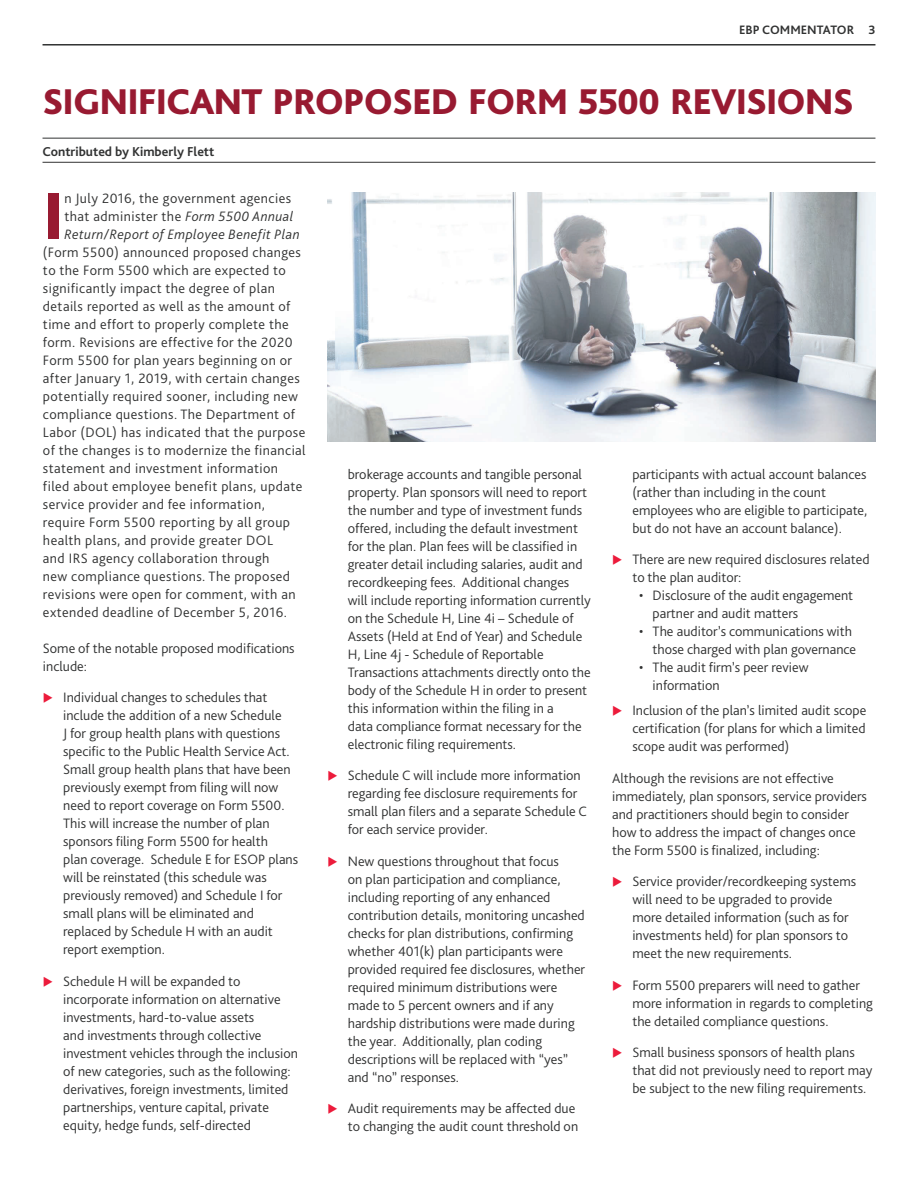
<style>
.page{position:relative;width:918px;height:1188px;background:#fff}
.page>*{position:absolute;margin:0;border:0;box-sizing:border-box;transform-origin:0 0}
.t1{font:800 68.85px "Bliss Pro";color:#981a31}
.t2{font:800 37.5px "Bliss Pro";letter-spacing:-.025em;color:#981a31}
.t3{font:300 14.25px/18px "Bliss Pro";color:#313232}
.t4{font:300 14.25px/18px "Bliss Pro";letter-spacing:.03em;color:#313232}
.t5{font:700 13.5px "Bliss Pro";color:#313232}
.t6{font:700 12.75px "Bliss Pro";color:#313232}
.s1{font-style:italic}
</style>
<div class="page">
<hr style="left:43px;top:44px;width:832px;height:2px;background:#313232">
<hr style="left:43px;top:138px;width:832px;height:1px;background:#313232">
<hr style="left:43px;top:162px;width:832px;height:1px;background:#313232">
<img style="left:327px;top:192px;width:548px;height:249px">
<p class="t6" style="left:739px;top:22px;width:138px">EBP COMMENTATOR 3</p>
<h2 class="t2" style="left:43px;top:78px;width:813px">SIGNIFICANT PROPOSED FORM 5500 REVISIONS</h2>
<p class="t5" style="left:43px;top:143px;width:173px">Contributed by Kimberly Flett</p>
<h1 class="t1" style="left:43px;top:173px;width:22px">I</h1>
<p class="t4" style="left:65px;top:189px;width:237px">n July 2016, the government agencies that administer the <span class="s1">Form 5500 Annual<br>Return/Report of Employee Benefit Plan</span></p>
<p class="t4" style="left:43px;top:243px;width:264px">(Form 5500) announced proposed changes to the Form 5500 which are expected to significantly impact the degree of plan details reported as well as the amount of time and effort to properly complete the form. Revisions are effective for the 2020<br>Form 5500 for plan years beginning on or after January 1, 2019, with certain changes potentially required sooner, including new compliance questions. The Department of Labor (DOL) has indicated that the purpose of the changes is to modernize the financial statement and investment information filed about employee benefit plans, update service provider and fee information, require Form 5500 reporting by all group health plans, and provide greater DOL<br>and IRS agency collaboration through<br>new compliance questions. The proposed revisions were open for comment, with an extended deadline of December 5, 2016.</p>
<p class="t3" style="left:43px;top:639px;width:253px">Some of the notable proposed modifications include:</p>
<p class="t3" style="left:63px;top:688px;width:237px">Individual changes to schedules that include the addition of a new Schedule<br>J for group health plans with questions specific to the Public Health Service Act.<br>Small group health plans that have been previously exempt from filing will now need to report coverage on Form 5500.<br>This will increase the number of plan sponsors filing Form 5500 for health<br>plan coverage. Schedule E for ESOP plans will be reinstated (this schedule was previously removed) and Schedule I for small plans will be eliminated and replaced by Schedule H with an audit report exemption.</p>
<p class="t3" style="left:63px;top:972px;width:236px">Schedule H will be expanded to incorporate information on alternative investments, hard-to-value assets<br>and investments through collective investment vehicles through the inclusion of new categories, such as the following: derivatives, foreign investments, limited partnerships, venture capital, private equity, hedge funds, self-directed</p>
<p class="t3" style="left:348px;top:465px;width:245px">brokerage accounts and tangible personal property. Plan sponsors will need to report the number and type of investment funds offered, including the default investment for the plan. Plan fees will be classified in greater detail including salaries, audit and recordkeeping fees. Additional changes will include reporting information currently on the Schedule H, Line 4i – Schedule of Assets (Held at End of Year) and Schedule H, Line 4j - Schedule of Reportable Transactions attachments directly onto the body of the Schedule H in order to present this information within the filing in a<br>data compliance format necessary for the electronic filing requirements.</p>
<p class="t3" style="left:348px;top:766px;width:241px">Schedule C will include more information regarding fee disclosure requirements for small plan filers and a separate Schedule C for each service provider.</p>
<p class="t3" style="left:348px;top:852px;width:239px">New questions throughout that focus<br>on plan participation and compliance, including reporting of any enhanced contribution details, monitoring uncashed checks for plan distributions, confirming whether 401(k) plan participants were provided required fee disclosures, whether required minimum distributions were made to 5 percent owners and if any hardship distributions were made during the year. Additionally, plan coding descriptions will be replaced with “yes” and “no” responses.</p>
<p class="t3" style="left:348px;top:1099px;width:232px">Audit requirements may be affected due to changing the audit count threshold on</p>
<p class="t3" style="left:632px;top:465px;width:237px">participants with actual account balances (rather than including in the count employees who are eligible to participate, but do not have an account balance).</p>
<p class="t3" style="left:632px;top:550px;width:239px">There are new required disclosures related to the plan auditor:</p>
<p class="t3" style="left:653px;top:586px;width:202px;text-indent:-13px">• Disclosure of the audit engagement partner and audit matters</p>
<p class="t3" style="left:639px;top:622px;width:219px;text-align:right">• The auditor’s communications with those charged with plan governance</p>
<p class="t3" style="left:653px;top:658px;width:157px;text-indent:-13px">• The audit firm’s peer review information</p>
<p class="t3" style="left:632px;top:701px;width:235px;text-align:justify">Inclusion of the plan’s limited audit scope certification (for plans for which a limited scope audit was performed)</p>
<p class="t3" style="left:612px;top:769px;width:256px">Although the revisions are not effective immediately, plan sponsors, service providers and practitioners should begin to consider how to address the impact of changes once the Form 5500 is finalized, including:</p>
<p class="t3" style="left:632px;top:872px;width:225px">Service provider/recordkeeping systems will need to be upgraded to provide more detailed information (such as for investments held) for plan sponsors to meet the new requirements.</p>
<p class="t3" style="left:632px;top:976px;width:242px">Form 5500 preparers will need to gather more information in regards to completing the detailed compliance questions.</p>
<p class="t3" style="left:632px;top:1043px;width:242px">Small business sponsors of health plans that did not previously need to report may be subject to the new filing requirements.</p>
</div>
